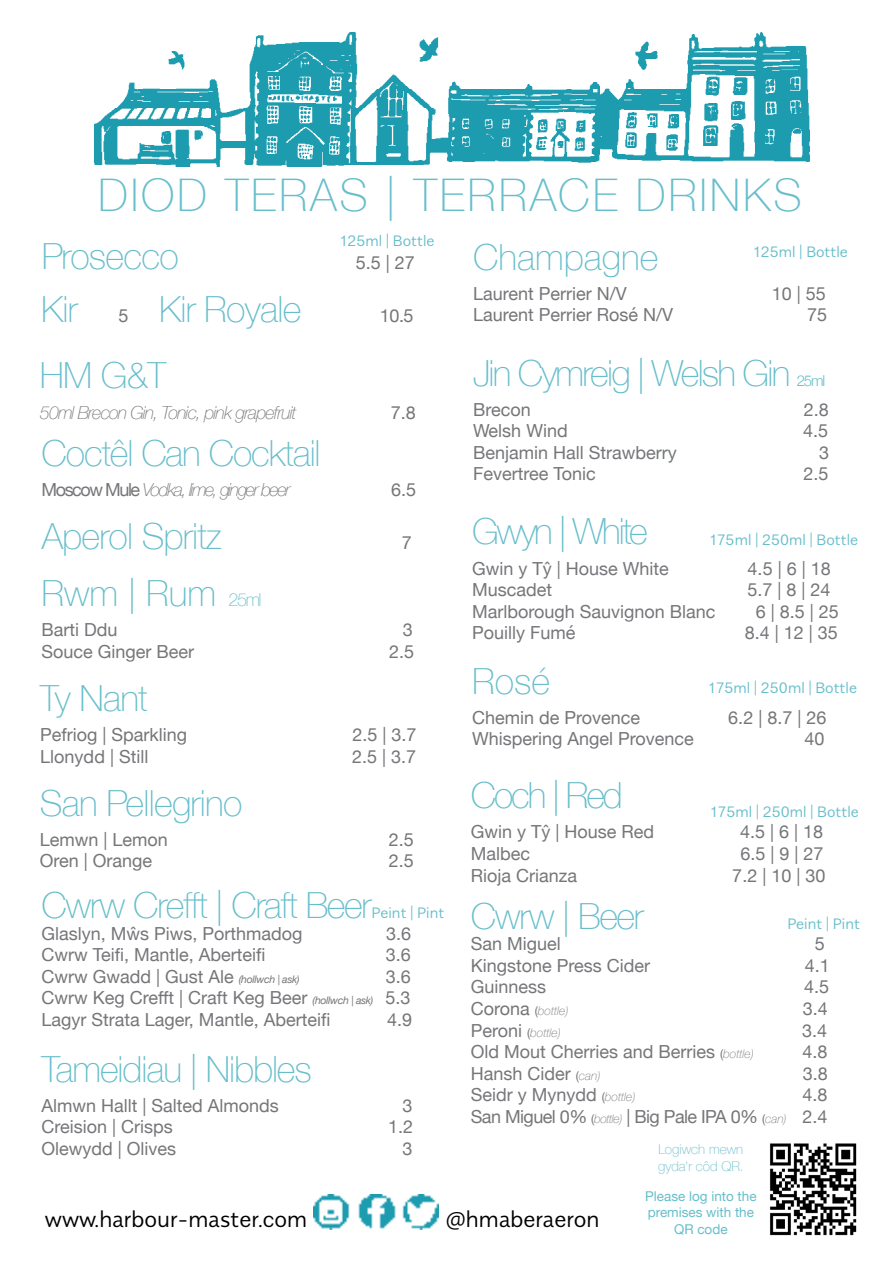
<style>
.page{position:relative;width:893px;height:1263px;background:#fff}
.page>*{position:absolute;margin:0;border:0;box-sizing:border-box;transform-origin:0 0}
.t1{font:100 45px "Helvetica Neue";letter-spacing:.06em;color:#67becb}
.t2{font:100 36px "Helvetica Neue";letter-spacing:-.03em;color:#67becb}
.t3{font:100 36px "Helvetica Neue";letter-spacing:-.05em;color:#67becb}
.t4{font:100 36px "Helvetica Neue";letter-spacing:-.06em;color:#67becb}
.t5{font:100 36px "Helvetica Neue";color:#67becb}
.t6{font:300 22.5px "Alergia Normal";color:#000}
.t7{font:18px "Helvetica Neue";color:#757679}
.t8{font:18px "Helvetica Neue";letter-spacing:-.03em;color:#757679}
.t9{font:italic 100 18px "Helvetica Neue";letter-spacing:-.05em;color:#757679}
.t10{font:italic 100 18px "Helvetica Neue";letter-spacing:-.08em;color:#757679}
.t11{font:300 15px "Alergia Normal";color:#67becb}
.t12{font:300 15px "Helvetica Neue";color:#67becb}
.t13{font:13.5px/16.5px "Helvetica Neue";color:#67becb}
.t14{font:100 13.5px "Helvetica Neue";color:#67becb}
.t15{font:italic 100 12px "Helvetica Neue";color:#757679}
.s1{font-weight:400;font-size:18px;color:#757679}
.s2{font-weight:400;font-style:normal}
.s3{font-size:18px}
.s4{font-style:italic;font-size:10.5px}
.s5{font-weight:400;font-style:normal;font-size:18px}
.s6{font-size:12px}
.s7{font-weight:100;font-style:italic;font-size:12px}
</style>
<div class="page">
<img style="left:95px;top:33px;width:715px;height:134px">
<img style="left:313px;top:1195px;width:126px;height:34px">
<img style="left:770px;top:1143px;width:87px;height:93px">
<p class="t1" style="left:98px;top:161px;width:705px">DIOD TERAS | TERRACE DRINKS</p>
<p class="t5" style="left:473px;top:229px;width:187px">Champagne</p>
<p class="t7" style="left:473px;top:280px;width:155px">Laurent Perrier N/V</p>
<p class="t7" style="left:772px;top:280px;width:56px">10 | 55</p>
<p class="t7" style="left:473px;top:302px;width:201px">Laurent Perrier Rosé N/V</p>
<p class="t7" style="left:807px;top:302px;width:22px">75</p>
<p class="t3" style="left:473px;top:345px;width:319px">Jin Cymreig | Welsh Gin</p>
<p class="t11" style="left:340px;top:229px;width:96px">125ml | Bottle</p>
<p class="t2" style="left:42px;top:229px;width:139px">Prosecco</p>
<p class="t7" style="left:356px;top:249px;width:61px">5.5 | 27</p>
<p class="t11" style="left:753px;top:241px;width:96px">125ml | Bottle</p>
<p class="t2" style="left:41px;top:282px;width:38px">Kir</p>
<p class="t2" style="left:118px;top:282px;width:184px"><span class="s1">5</span> Kir Royale</p>
<p class="t7" style="left:380px;top:303px;width:35px">10.5</p>
<p class="t2" style="left:40px;top:348px;width:128px">HM G&amp;T</p>
<p class="t9" style="left:40px;top:399px;width:258px">50ml Brecon Gin, Tonic, pink grapefruit</p>
<p class="t7" style="left:391px;top:400px;width:27px">7.8</p>
<p class="t12" style="left:797px;top:368px;width:30px">25ml</p>
<p class="t7" style="left:473px;top:396px;width:59px">Brecon</p>
<p class="t7" style="left:804px;top:396px;width:27px">2.8</p>
<p class="t7" style="left:473px;top:418px;width:96px">Welsh Wind</p>
<p class="t7" style="left:803px;top:418px;width:27px">4.5</p>
<p class="t7" style="left:473px;top:439px;width:205px">Benjamin Hall Strawberry</p>
<p class="t7" style="left:819px;top:439px;width:12px">3</p>
<p class="t7" style="left:473px;top:461px;width:124px">Fevertree Tonic</p>
<p class="t7" style="left:803px;top:461px;width:27px">2.5</p>
<p class="t2" style="left:42px;top:426px;width:281px">Coctêl Can Cocktail</p>
<p class="t10" style="left:42px;top:475px;width:250px"><span class="s2">Moscow Mule</span> Vodka, lime, ginger beer</p>
<p class="t7" style="left:391px;top:476px;width:27px">6.5</p>
<p class="t2" style="left:42px;top:509px;width:181px">Aperol Spritz</p>
<p class="t7" style="left:402px;top:529px;width:12px">7</p>
<p class="t2" style="left:41px;top:566px;width:222px">Rwm | Rum <span class="s3">25ml</span></p>
<p class="t7" style="left:41px;top:617px;width:78px">Barti Ddu</p>
<p class="t7" style="left:403px;top:617px;width:12px">3</p>
<p class="t7" style="left:41px;top:638px;width:154px">Souce Ginger Beer</p>
<p class="t7" style="left:389px;top:638px;width:27px">2.5</p>
<p class="t2" style="left:40px;top:671px;width:109px">Ty Nant</p>
<p class="t7" style="left:40px;top:722px;width:148px">Pefriog | Sparkling</p>
<p class="t7" style="left:352px;top:722px;width:66px">2.5 | 3.7</p>
<p class="t7" style="left:40px;top:743px;width:110px">Llonydd | Still</p>
<p class="t7" style="left:352px;top:743px;width:66px">2.5 | 3.7</p>
<p class="t2" style="left:40px;top:776px;width:204px">San Pellegrino</p>
<p class="t7" style="left:40px;top:826px;width:130px">Lemwn | Lemon</p>
<p class="t7" style="left:389px;top:826px;width:27px">2.5</p>
<p class="t7" style="left:40px;top:848px;width:114px">Oren | Orange</p>
<p class="t7" style="left:389px;top:848px;width:27px">2.5</p>
<p class="t4" style="left:472px;top:504px;width:177px">Gwyn | White</p>
<p class="t7" style="left:472px;top:555px;width:198px">Gwin y Tŷ | House White</p>
<p class="t7" style="left:748px;top:555px;width:85px">4.5 | 6 | 18</p>
<p class="t7" style="left:472px;top:577px;width:82px">Muscadet</p>
<p class="t7" style="left:747px;top:577px;width:85px">5.7 | 8 | 24</p>
<p class="t7" style="left:472px;top:598px;width:245px">Marlborough Sauvignon Blanc</p>
<p class="t7" style="left:756px;top:598px;width:85px">6 | 8.5 | 25</p>
<p class="t7" style="left:472px;top:620px;width:105px">Pouilly Fumé</p>
<p class="t7" style="left:745px;top:620px;width:95px">8.4 | 12 | 35</p>
<p class="t11" style="left:710px;top:528px;width:150px">175ml | 250ml | Bottle</p>
<p class="t2" style="left:472px;top:653px;width:80px">Rosé</p>
<p class="t7" style="left:472px;top:704px;width:170px">Chemin de Provence</p>
<p class="t7" style="left:728px;top:704px;width:100px">6.2 | 8.7 | 26</p>
<p class="t7" style="left:472px;top:726px;width:223px">Whispering Angel Provence</p>
<p class="t7" style="left:804px;top:726px;width:22px">40</p>
<p class="t11" style="left:709px;top:676px;width:150px">175ml | 250ml | Bottle</p>
<p class="t2" style="left:471px;top:768px;width:153px">Coch | Red</p>
<p class="t7" style="left:471px;top:819px;width:185px">Gwin y Tŷ | House Red</p>
<p class="t7" style="left:740px;top:819px;width:85px">4.5 | 6 | 18</p>
<p class="t7" style="left:471px;top:841px;width:61px">Malbec</p>
<p class="t7" style="left:740px;top:841px;width:85px">6.5 | 9 | 27</p>
<p class="t7" style="left:471px;top:862px;width:108px">Rioja Crianza</p>
<p class="t7" style="left:732px;top:862px;width:95px">7.2 | 10 | 30</p>
<p class="t11" style="left:710px;top:800px;width:150px">175ml | 250ml | Bottle</p>
<p class="t2" style="left:42px;top:878px;width:331px">Cwrw Crefft | Craft Beer</p>
<p class="t7" style="left:42px;top:920px;width:262px">Glaslyn, Mŵs Piws, Porthmadog</p>
<p class="t7" style="left:386px;top:920px;width:27px">3.6</p>
<p class="t7" style="left:42px;top:942px;width:225px">Cwrw Teifi, Mantle, Aberteifi</p>
<p class="t7" style="left:386px;top:942px;width:27px">3.6</p>
<p class="t7" style="left:42px;top:963px;width:259px">Cwrw Gwadd | Gust Ale <span class="s4">(hollwch | ask)</span></p>
<p class="t7" style="left:386px;top:963px;width:27px">3.6</p>
<p class="t7" style="left:42px;top:985px;width:370px">Cwrw Keg Crefft | Craft Keg Beer <span class="s4">(hollwch | ask)</span> 5.3</p>
<p class="t7" style="left:42px;top:1007px;width:290px">Lagyr Strata Lager, Mantle, Aberteifi</p>
<p class="t7" style="left:387px;top:1007px;width:27px">4.9</p>
<p class="t2" style="left:471px;top:888px;width:175px">Cwrw | Beer</p>
<p class="t7" style="left:471px;top:931px;width:92px">San Miguel</p>
<p class="t7" style="left:815px;top:931px;width:12px">5</p>
<p class="t7" style="left:471px;top:952px;width:181px">Kingstone Press Cider</p>
<p class="t7" style="left:805px;top:952px;width:27px">4.1</p>
<p class="t7" style="left:471px;top:974px;width:77px">Guinness</p>
<p class="t7" style="left:804px;top:974px;width:27px">4.5</p>
<p class="t15" style="left:471px;top:1001px;width:99px"><span class="s5">Corona</span> <span class="s2">(</span>bottle)</p>
<p class="t7" style="left:803px;top:996px;width:27px">3.4</p>
<p class="t15" style="left:471px;top:1023px;width:91px"><span class="s5">Peroni</span> <span class="s2">(</span>bottle)</p>
<p class="t7" style="left:802px;top:1017px;width:27px">3.4</p>
<p class="t7" style="left:471px;top:1039px;width:284px">Old Mout Cherries and Berries <span class="s6">(</span><span class="s7">bottle)</span></p>
<p class="t7" style="left:802px;top:1039px;width:27px">4.8</p>
<p class="t7" style="left:471px;top:1060px;width:131px">Hansh Cider <span class="s6">(</span><span class="s7">can)</span></p>
<p class="t7" style="left:803px;top:1060px;width:27px">3.8</p>
<p class="t7" style="left:471px;top:1082px;width:166px">Seidr y Mynydd <span class="s6">(</span><span class="s7">bottle)</span></p>
<p class="t7" style="left:802px;top:1082px;width:27px">4.8</p>
<p class="t8" style="left:471px;top:1104px;width:358px">San Miguel 0% <span class="s6">(</span><span class="s7">bottle)</span> | Big Pale IPA 0% <span class="s6">(</span><span class="s7">can)</span> 2.4</p>
<p class="t11" style="left:372px;top:901px;width:74px">Peint | Pint</p>
<p class="t11" style="left:787px;top:912px;width:74px">Peint | Pint</p>
<p class="t2" style="left:41px;top:1041px;width:272px">Tameidiau | Nibbles</p>
<p class="t7" style="left:41px;top:1092px;width:239px">Almwn Hallt | Salted Almonds</p>
<p class="t7" style="left:403px;top:1092px;width:12px">3</p>
<p class="t7" style="left:41px;top:1114px;width:133px">Creision | Crisps</p>
<p class="t7" style="left:388px;top:1114px;width:27px">1.2</p>
<p class="t7" style="left:41px;top:1135px;width:136px">Olewydd | Olives</p>
<p class="t7" style="left:403px;top:1135px;width:12px">3</p>
<p class="t14" style="left:658px;top:1139px;width:86px">Logiwch mewn</p>
<p class="t14" style="left:658px;top:1156px;width:87px">gyda'r côd QR.</p>
<p class="t13" style="left:645px;top:1188px;width:113px">Please log into the premises with the</p>
<p class="t13" style="left:674px;top:1221px;width:55px">QR code</p>
<p class="t6" style="left:45px;top:1202px;width:264px">www.harbour-master.com</p>
<p class="t6" style="left:446px;top:1202px;width:155px">@hmaberaeron</p>
</div>
